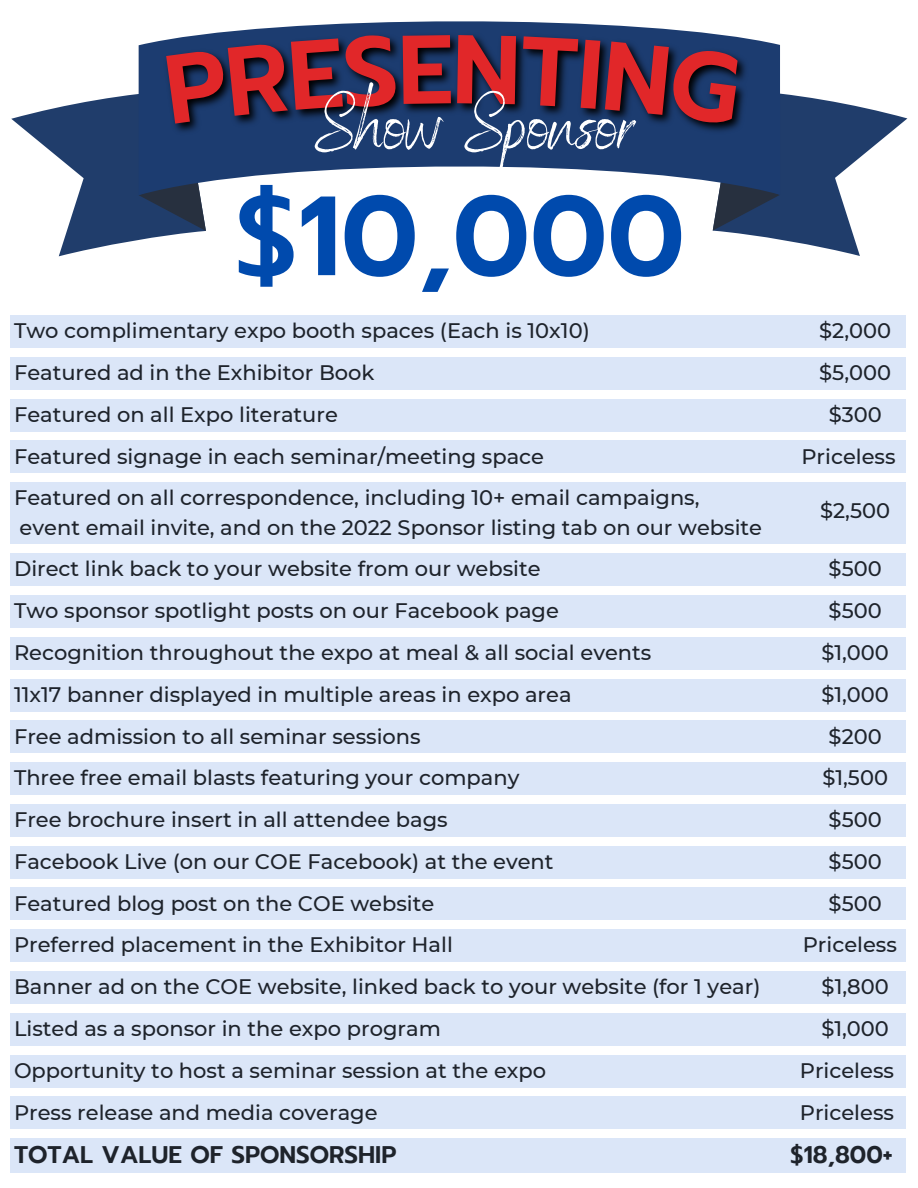
<style>
.page{position:relative;width:918px;height:1188px;background:#fff}
.page>*{position:absolute;margin:0;border:0;box-sizing:border-box;transform-origin:0 0}
.t1{font:600 112.5px "Prompt";color:#004aad}
.t2{font:75.15px "Benedict";color:#fff}
.t3{font:600 24px "Prompt";color:#1e232b}
.t4{font:500 21px/29.2px "Montserrat";color:#1e232b}
</style>
<div class="page">
<img style="left:215px;top:21px;width:499px;height:147px">
<div style="left:10px;top:315px;width:895px;height:33px;background:#dbe6f8"></div>
<div style="left:10px;top:399px;width:895px;height:32px;background:#dbe6f8"></div>
<div style="left:10px;top:357px;width:895px;height:33px;background:#dbe6f8"></div>
<div style="left:10px;top:441px;width:895px;height:32px;background:#dbe6f8"></div>
<div style="left:10px;top:482px;width:895px;height:62px;background:#dbe6f8"></div>
<div style="left:10px;top:595px;width:895px;height:33px;background:#dbe6f8"></div>
<div style="left:10px;top:637px;width:895px;height:33px;background:#dbe6f8"></div>
<div style="left:10px;top:679px;width:895px;height:32px;background:#dbe6f8"></div>
<div style="left:10px;top:721px;width:895px;height:32px;background:#dbe6f8"></div>
<div style="left:10px;top:762px;width:895px;height:33px;background:#dbe6f8"></div>
<div style="left:10px;top:553px;width:895px;height:33px;background:#dbe6f8"></div>
<div style="left:10px;top:804px;width:895px;height:33px;background:#dbe6f8"></div>
<div style="left:10px;top:846px;width:895px;height:32px;background:#dbe6f8"></div>
<div style="left:10px;top:888px;width:895px;height:32px;background:#dbe6f8"></div>
<div style="left:10px;top:929px;width:895px;height:33px;background:#dbe6f8"></div>
<div style="left:10px;top:971px;width:895px;height:33px;background:#dbe6f8"></div>
<div style="left:10px;top:1013px;width:895px;height:33px;background:#dbe6f8"></div>
<div style="left:10px;top:1055px;width:895px;height:32px;background:#dbe6f8"></div>
<div style="left:10px;top:1097px;width:895px;height:32px;background:#dbe6f8"></div>
<div style="left:10px;top:1138px;width:895px;height:35px;background:#dbe6f8"></div>
<svg style="left:11px;top:33px;width:385px;height:223px"></svg>
<svg style="left:403px;top:34px;width:48px;height:70px;background:#0c1b33"></svg>
<svg style="left:457px;top:34px;width:450px;height:222px"></svg>
<p class="t2" style="left:315px;top:77px;width:321px">Show Sponsor</p>
<p class="t1" style="left:234px;top:153px;width:452px">$10,000</p>
<p class="t4" style="left:14px;top:316px;width:577px">Two complimentary expo booth spaces (Each is 10x10)</p>
<p class="t4" style="left:819px;top:316px;width:73px">$2,000</p>
<p class="t4" style="left:14px;top:358px;width:362px">Featured ad in the Exhibitor Book</p>
<p class="t4" style="left:819px;top:358px;width:73px">$5,000</p>
<p class="t4" style="left:14px;top:400px;width:325px">Featured on all Expo literature</p>
<p class="t4" style="left:829px;top:400px;width:55px">$300</p>
<p class="t4" style="left:14px;top:441px;width:532px">Featured signage in each seminar/meeting space</p>
<p class="t4" style="left:801px;top:441px;width:96px">Priceless</p>
<p class="t4" style="left:14px;top:483px;width:750px">Featured on all correspondence, including 10+ email campaigns, event email invite, and on the 2022 Sponsor listing tab on our website</p>
<p class="t4" style="left:820px;top:496px;width:71px">$2,500</p>
<p class="t4" style="left:14px;top:554px;width:528px">Direct link back to your website from our website</p>
<p class="t4" style="left:829px;top:554px;width:55px">$500</p>
<p class="t4" style="left:14px;top:596px;width:546px">Two sponsor spotlight posts on our Facebook page</p>
<p class="t4" style="left:829px;top:596px;width:55px">$500</p>
<p class="t4" style="left:14px;top:638px;width:639px">Recognition throughout the expo at meal &amp; all social events</p>
<p class="t4" style="left:821px;top:638px;width:69px">$1,000</p>
<p class="t4" style="left:14px;top:680px;width:559px">11x17 banner displayed in multiple areas in expo area</p>
<p class="t4" style="left:821px;top:680px;width:69px">$1,000</p>
<p class="t4" style="left:14px;top:721px;width:408px">Free admission to all seminar sessions</p>
<p class="t4" style="left:829px;top:721px;width:55px">$200</p>
<p class="t4" style="left:14px;top:763px;width:507px">Three free email blasts featuring your company</p>
<p class="t4" style="left:822px;top:763px;width:67px">$1,500</p>
<p class="t4" style="left:14px;top:805px;width:435px">Free brochure insert in all attendee bags</p>
<p class="t4" style="left:829px;top:805px;width:55px">$500</p>
<p class="t4" style="left:14px;top:847px;width:541px">Facebook Live (on our COE Facebook) at the event</p>
<p class="t4" style="left:829px;top:847px;width:55px">$500</p>
<p class="t4" style="left:14px;top:889px;width:422px">Featured blog post on the COE website</p>
<p class="t4" style="left:829px;top:889px;width:55px">$500</p>
<p class="t4" style="left:14px;top:930px;width:440px">Preferred placement in the Exhibitor Hall</p>
<p class="t4" style="left:803px;top:930px;width:96px">Priceless</p>
<p class="t4" style="left:14px;top:972px;width:748px">Banner ad on the COE website, linked back to your website (for 1 year)</p>
<p class="t4" style="left:822px;top:972px;width:69px">$1,800</p>
<p class="t4" style="left:14px;top:1014px;width:428px">Listed as a sponsor in the expo program</p>
<p class="t4" style="left:821px;top:1014px;width:69px">$1,000</p>
<p class="t4" style="left:14px;top:1056px;width:534px">Opportunity to host a seminar session at the expo</p>
<p class="t4" style="left:800px;top:1056px;width:96px">Priceless</p>
<p class="t4" style="left:14px;top:1097px;width:365px">Press release and media coverage</p>
<p class="t4" style="left:800px;top:1097px;width:96px">Priceless</p>
<p class="t3" style="left:14px;top:1137px;width:384px">TOTAL VALUE OF SPONSORSHIP</p>
<p class="t3" style="left:790px;top:1137px;width:104px">$18,800+</p>
</div>
